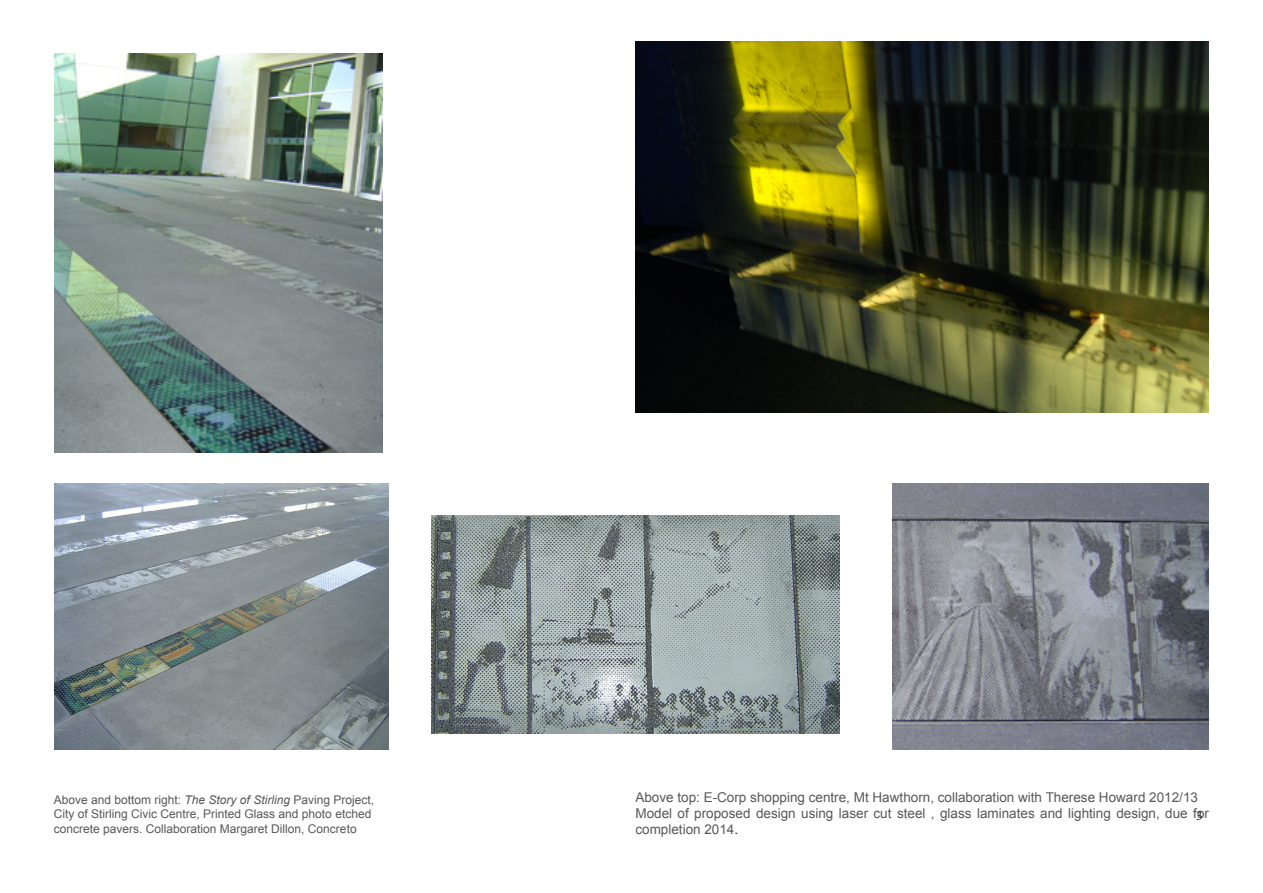
<style>
.page{position:relative;width:1263px;height:893px;background:#fff}
.page>*{position:absolute;margin:0;border:0;box-sizing:border-box;transform-origin:0 0}
.t1{font:13.5px/16.2px "Arial";color:#57585a}
.t2{font:13.5px "Minion Pro";color:#231f20}
.t3{font:12px/14.4px "Arial";color:#57585a}
.s1{font-style:italic}
.s2{color:#231f20}
</style>
<div class="page">
<img style="left:55px;top:54px;width:328px;height:398px">
<img style="left:54px;top:483px;width:334px;height:266px">
<img style="left:635px;top:41px;width:574px;height:371px">
<img style="left:892px;top:483px;width:317px;height:266px">
<img style="left:431px;top:516px;width:408px;height:217px">
<p class="t3" style="left:54px;top:793px;width:322px">Above and bottom right: <span class="s1">The Story of Stirling</span> Paving Project,<br>City of Stirling Civic Centre, Printed Glass and photo etched concrete pavers. Collaboration Margaret Dillon, Concreto</p>
<p class="t1" style="left:635px;top:789px;width:564px">Above top: E-Corp shopping centre, Mt Hawthorn, collaboration with Therese Howard 2012/13</p>
<p class="t1" style="left:635px;top:805px;width:575px">Model of proposed design using laser cut steel , glass laminates and lighting design, due for completion 2014<span class="s2">.</span></p>
<p class="t2" style="left:1196px;top:807px;width:8px">3</p>
</div>
